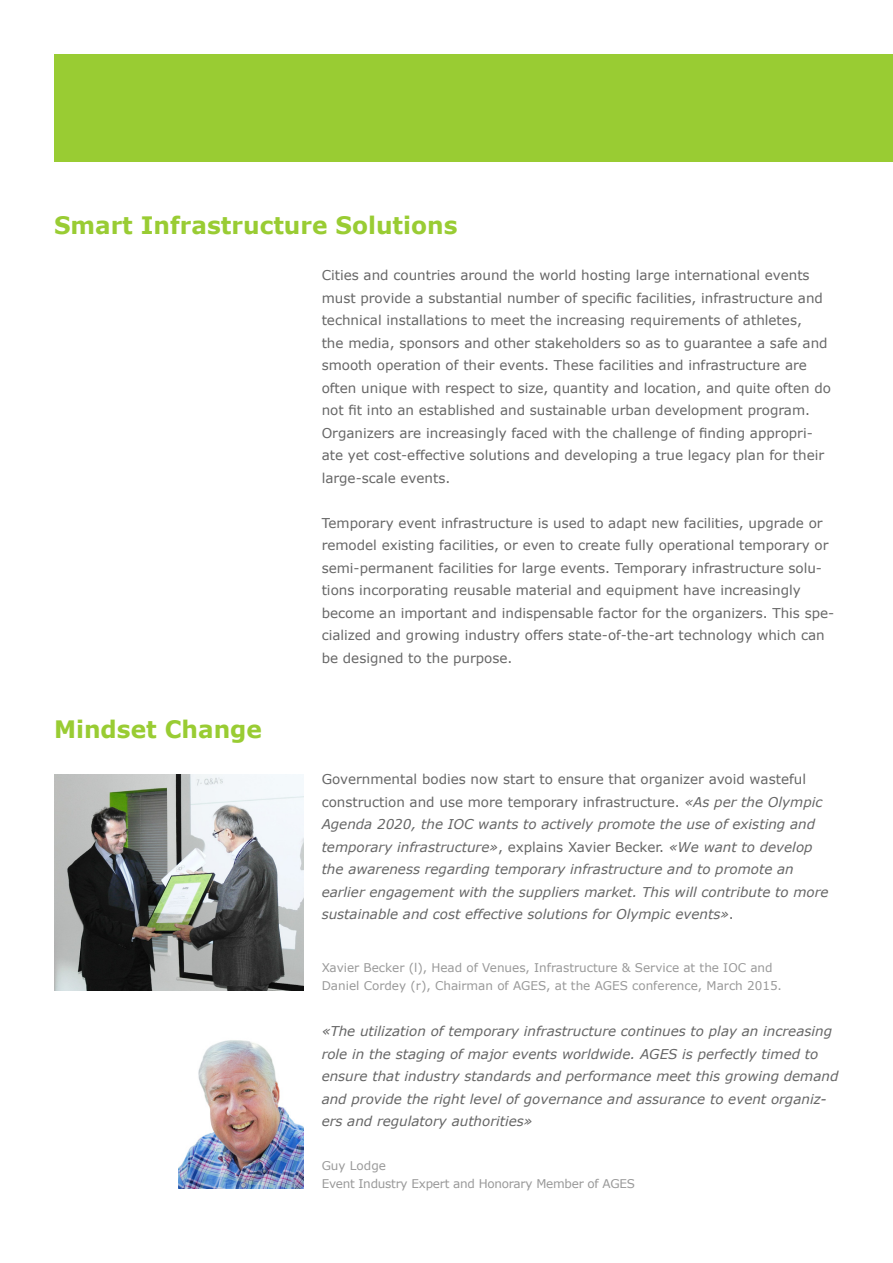
<style>
.page{position:relative;width:893px;height:1263px;background:#fff}
.page>*{position:absolute;margin:0;border:0;box-sizing:border-box;transform-origin:0 0}
.t1{font:700 24px "Verdana";color:#9c3}
.t2{font:13.5px/22.5px "Verdana";color:#666}
.t3{font:italic 13.5px/22.5px "Verdana";color:#666}
.t4{font:12px/18px "Verdana";color:#999}
.t5{font:12px/18px "Verdana";letter-spacing:-.02em;color:#999}
.s1{font-style:normal}
</style>
<div class="page">
<div style="left:55px;top:54px;width:838px;height:108px;background:#9c3"></div>
<img style="left:179px;top:1040px;width:125px;height:148px">
<img style="left:54px;top:774px;width:250px;height:216px">
<p class="t1" style="left:54px;top:209px;width:405px">Smart Infrastructure Solutions</p>
<p class="t2" style="left:322px;top:264px;width:511px">Cities and countries around the world hosting large international events must provide a substantial number of specific facilities, infrastructure and technical installations to meet the increasing requirements of athletes,<br>the media, sponsors and other stakeholders so as to guarantee a safe and smooth operation of their events. These facilities and infrastructure are often unique with respect to size, quantity and location, and quite often do not fit into an established and sustainable urban development program.<br>Organizers are increasingly faced with the challenge of finding appropri&shy;ate yet cost-effective solutions and developing a true legacy plan for their large-scale events.</p>
<p class="t2" style="left:322px;top:512px;width:514px">Temporary event infrastructure is used to adapt new facilities, upgrade or remodel existing facilities, or even to create fully operational temporary or semi-permanent facilities for large events. Temporary infrastructure solu&shy;tions incorporating reusable material and equipment have increasingly become an important and indispensable factor for the organizers. This spe&shy;cialized and growing industry offers state-of-the-art technology which can be designed to the purpose.</p>
<p class="t1" style="left:54px;top:713px;width:209px">Mindset Change</p>
<p class="t3" style="left:322px;top:768px;width:508px"><span class="s1">Governmental bodies now start to ensure that organizer avoid wasteful construction and use more temporary infrastructure.</span> «As per the Olympic Agenda 2020, the IOC wants to actively promote the use of existing and temporary infrastructure»<span class="s1">, explains Xavier Becker.</span> «We want to develop the awareness regarding temporary infrastructure and to promote an earlier engagement with the suppliers market. This will contribute to more sustainable and cost effective solutions for Olympic events»<span class="s1">.</span></p>
<p class="t4" style="left:322px;top:959px;width:462px">Xavier Becker (l), Head of Venues, Infrastructure &amp; Service at the IOC and<br>Daniel Cordey (r), Chairman of AGES, at the AGES conference, March 2015.</p>
<p class="t3" style="left:322px;top:1020px;width:518px">«The utilization of temporary infrastructure continues to play an increasing role in the staging of major events worldwide. AGES is perfectly timed to ensure that industry standards and performance meet this growing demand and provide the right level of governance and assurance to event organiz&shy;ers and regulatory authorities»</p>
<p class="t5" style="left:322px;top:1157px;width:315px">Guy Lodge<br>Event Industry Expert and Honorary Member of AGES</p>
</div>
